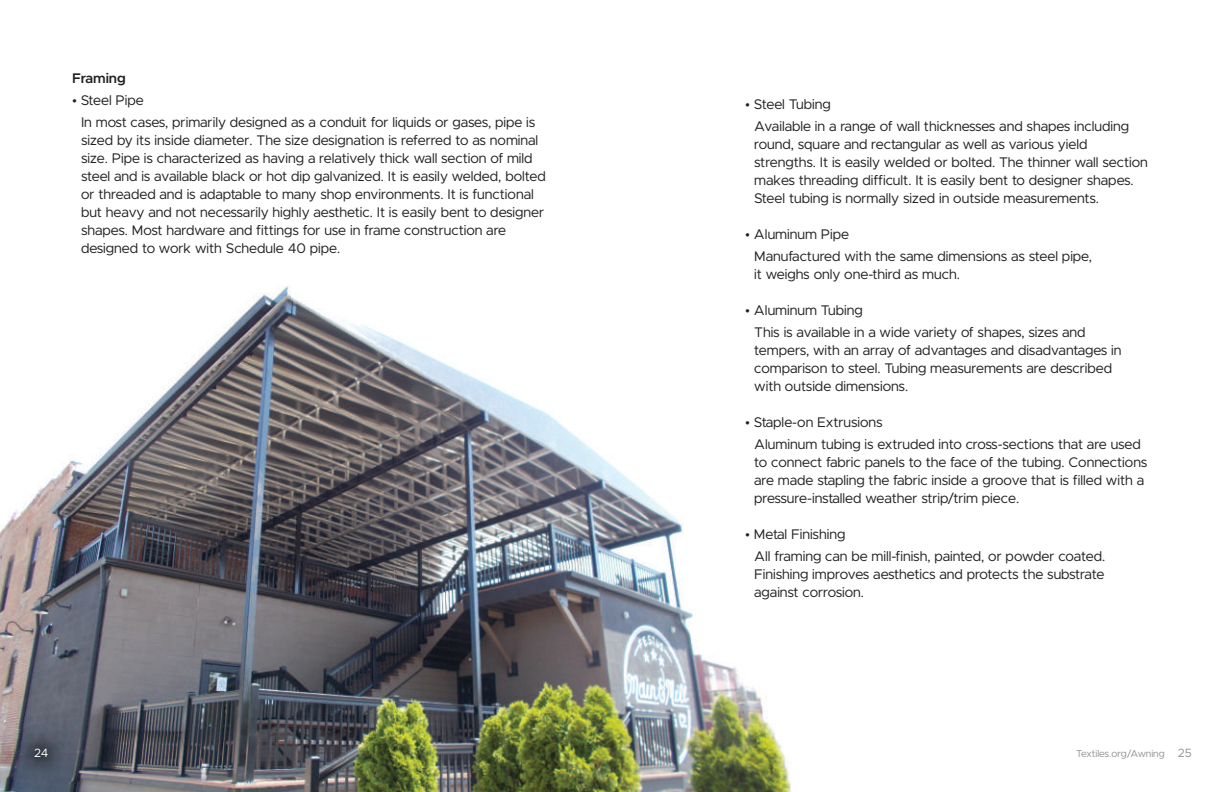
<style>
.page{position:relative;width:1224px;height:792px;background:#fff}
.page>*{position:absolute;margin:0;border:0;box-sizing:border-box;transform-origin:0 0}
.t1{font:14px/18px "Metropolis";color:#231f20}
.t2{font:600 14px "Metropolis";color:#231f20}
.t3{font:12px "Metropolis";color:#fff}
.t4{font:10px "Metropolis";color:#919396}
.s1{font-size:12px}
</style>
<div class="page">
<img style="left:0;top:285px;width:791px;height:507px">
<img style="left:16px;top:730px;width:50px;height:46px">
<p class="t2" style="left:72px;top:69px;width:55px">Framing</p>
<p class="t1" style="left:81px;top:89px;width:456px;line-height:22px;text-indent:-9px">• Steel Pipe<br>In most cases, primarily designed as a conduit for liquids or gases, pipe is</p>
<p class="t1" style="left:81px;top:131px;width:466px">sized by its inside diameter. The size designation is referred to as nominal size. Pipe is characterized as having a relatively thick wall section of mild steel and is available black or hot dip galvanized. It is easily welded, bolted or threaded and is adaptable to many shop environments. It is functional but heavy and not necessarily highly aesthetic. It is easily bent to designer shapes. Most hardware and fittings for use in frame construction are designed to work with Schedule 40 pipe.</p>
<p class="t3" style="left:34px;top:745px;width:16px">24</p>
<p class="t1" style="left:754px;top:93px;width:376px;line-height:22px;text-indent:-9px">• Steel Tubing<br>Available in a range of wall thicknesses and shapes including</p>
<p class="t1" style="left:754px;top:135px;width:395px">round, square and rectangular as well as various yield strengths. It is easily welded or bolted. The thinner wall section makes threading difficult. It is easily bent to designer shapes.<br>Steel tubing is normally sized in outside measurements.</p>
<p class="t1" style="left:754px;top:223px;width:339px;line-height:22px;text-indent:-9px">• Aluminum Pipe<br>Manufactured with the same dimensions as steel pipe,</p>
<p class="t1" style="left:754px;top:265px;width:207px">it weighs only one-third as much.</p>
<p class="t1" style="left:754px;top:299px;width:333px;line-height:22px;text-indent:-9px">• Aluminum Tubing<br>This is available in a wide variety of shapes, sizes and</p>
<p class="t1" style="left:754px;top:341px;width:369px">tempers, with an array of advantages and disadvantages in comparison to steel. Tubing measurements are described with outside dimensions.</p>
<p class="t1" style="left:754px;top:411px;width:388px;line-height:22px;text-indent:-9px">• Staple-on Extrusions<br>Aluminum tubing is extruded into cross-sections that are used</p>
<p class="t1" style="left:754px;top:453px;width:395px">to connect fabric panels to the face of the tubing. Connections are made stapling the fabric inside a groove that is filled with a pressure-installed weather strip/trim piece.</p>
<p class="t1" style="left:754px;top:523px;width:353px;line-height:22px;text-indent:-9px">• Metal Finishing<br>All framing can be mill-finish, painted, or powder coated.</p>
<p class="t1" style="left:754px;top:565px;width:352px">Finishing improves aesthetics and protects the substrate against corrosion.</p>
<p class="t4" style="left:1076px;top:747px;width:117px">Textiles.org/Awning <span class="s1">25</span></p>
</div>
